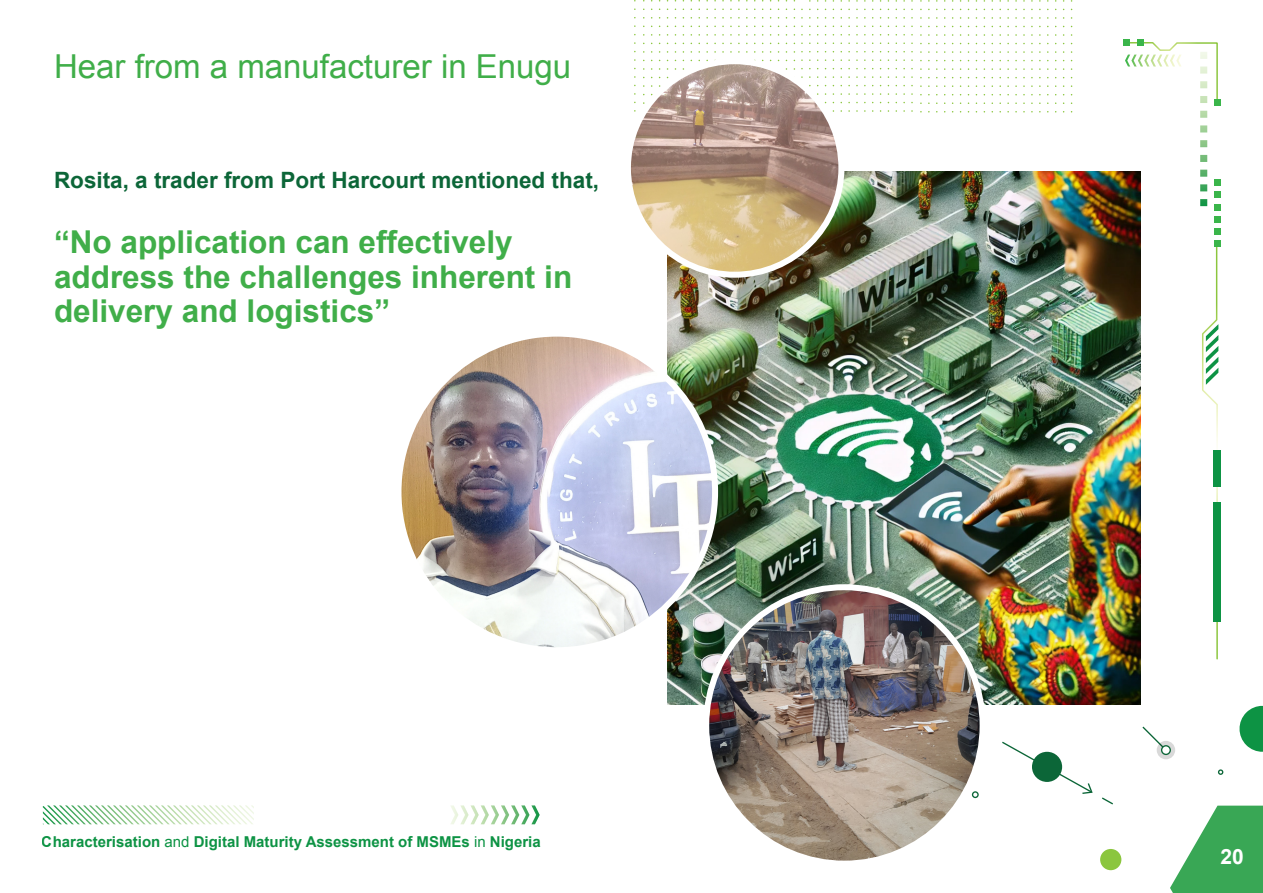
<style>
.page{position:relative;width:1263px;height:893px;background:#fff}
.page>*{position:absolute;margin:0;border:0;box-sizing:border-box;transform-origin:0 0}
.t1{font:33px "Arial";color:#40ae49}
.t2{font:700 31.5px/34.2px "Arial";color:#40ae49}
.t3{font:700 22.5px "Arial";color:#0c6638}
.t4{font:700 21px "Arial";color:#fff}
.t5{font:700 15px "Arial";color:#0d9344}
.s1{font-weight:400}
</style>
<div class="page">
<svg style="left:1102px;top:797px;width:11px;height:7px"></svg>
<svg style="left:1002px;top:742px;width:91px;height:52px"></svg>
<div style="left:1032px;top:752px;width:30px;height:30px;background:#0c6638;border-radius:50%"></div>
<div style="left:1100px;top:849px;width:21px;height:21px;background:#8bc63e;border-radius:50%"></div>
<svg style="left:1239px;top:705px;width:24px;height:47px"></svg>
<svg style="left:1218px;top:769px;width:5px;height:6px"></svg>
<svg style="left:972px;top:791px;width:7px;height:7px"></svg>
<div style="left:1157px;top:741px;width:18px;height:18px;background:#d9d9d9;border-radius:50%"></div>
<svg style="left:1142px;top:727px;width:29px;height:28px"></svg>
<svg style="left:1170px;top:806px;width:93px;height:87px"></svg>
<svg style="left:1214px;top:228px;width:6px;height:6px"></svg>
<svg style="left:1214px;top:216px;width:6px;height:6px"></svg>
<div style="left:1213px;top:450px;width:8px;height:37px;background:#0d9344"></div>
<div style="left:1213px;top:502px;width:8px;height:119px;background:#0d9344"></div>
<svg style="left:1202px;top:240px;width:18px;height:420px"></svg>
<svg style="left:1123px;top:40px;width:97px;height:170px"></svg>
<svg style="left:634px;top:0;width:438px;height:113px"></svg>
<svg style="left:43px;top:805px;width:211px;height:19px"></svg>
<svg style="left:451px;top:805px;width:89px;height:19px"></svg>
<img style="left:667px;top:172px;width:474px;height:532px">
<img style="left:706px;top:587px;width:276px;height:277px;border-radius:138px">
<div style="left:703px;top:584px;width:282px;height:283px;border:6px solid #fff;border-radius:50%"></div>
<img style="left:628px;top:61px;width:213px;height:214px;border-radius:107px">
<div style="left:625px;top:58px;width:219px;height:220px;border:6px solid #fff;border-radius:50%"></div>
<img style="left:398px;top:334px;width:317px;height:316px;border-radius:158px">
<p class="t1" style="left:54px;top:45px;width:519px">Hear from a manufacturer in Enugu</p>
<p class="t3" style="left:54px;top:165px;width:547px">Rosita, a trader from Port Harcourt mentioned that,</p>
<p class="t2" style="left:54px;top:226px;width:520px">“No application can effectively address the challenges inherent in delivery and logistics”</p>
<p class="t5" style="left:42px;top:831px;width:500px">Characterisation <span class="s1">and</span> Digital Maturity Assessment of MSMEs <span class="s1">in</span> Nigeria</p>
<p class="t4" style="left:1220px;top:842px;width:25px">20</p>
</div>
